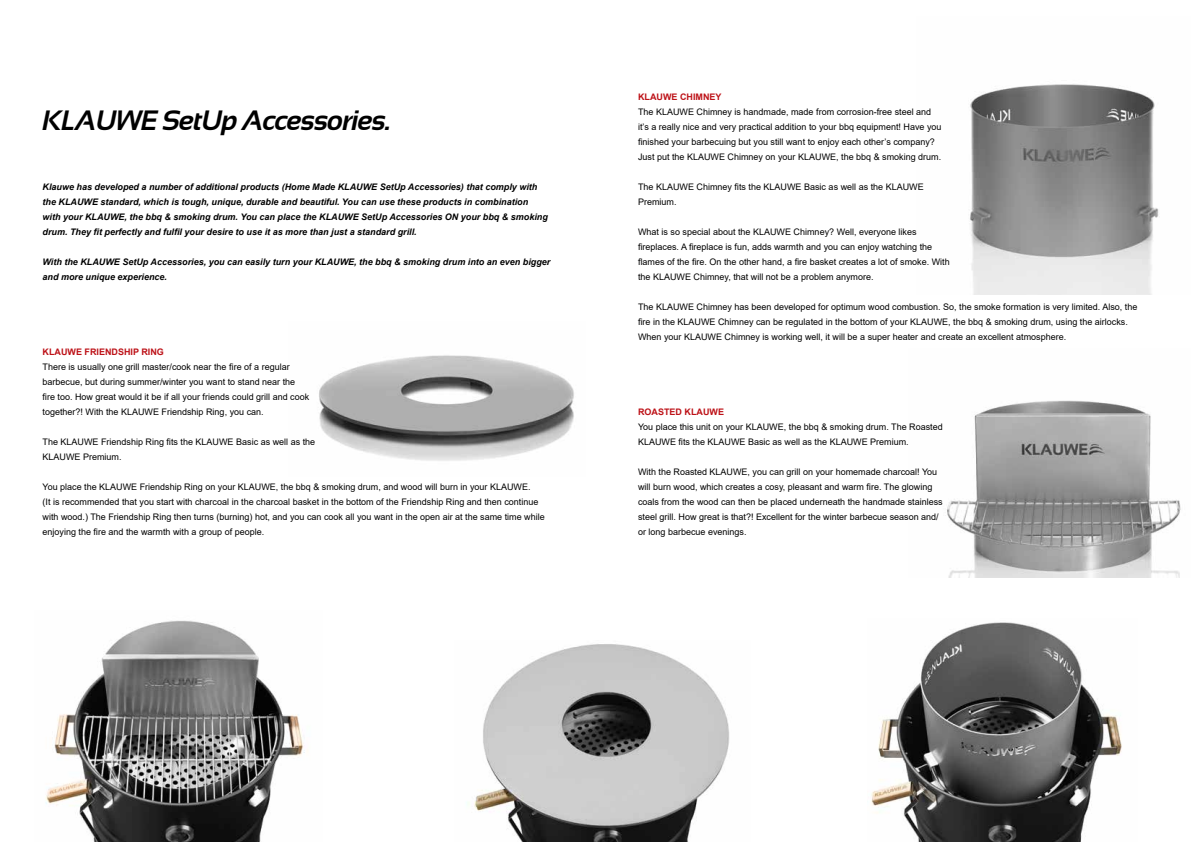
<style>
.page{position:relative;width:1191px;height:842px;background:#fff}
.page>*{position:absolute;margin:0;border:0;box-sizing:border-box;transform-origin:0 0}
.t1{font:italic 700 28px "Sansation";letter-spacing:-.03em;color:#000}
.t2{font:9px/15px "Arial";color:#000}
.t3{font:italic 700 9px/15px "Arial";color:#000}
.t4{font:700 9px "Arial";color:#bd1218}
</style>
<div class="page">
<img style="left:871px;top:622px;width:251px;height:220px">
<img style="left:947px;top:400px;width:234px;height:177px">
<img style="left:319px;top:355px;width:255px;height:106px">
<img style="left:970px;top:84px;width:189px;height:211px">
<img style="left:466px;top:644px;width:264px;height:198px">
<img style="left:46px;top:620px;width:262px;height:222px">
<h1 class="t1" style="left:43px;top:105px;width:351px">KLAUWE SetUp Accessories.</h1>
<p class="t3" style="left:43px;top:180px;width:507px">Klauwe has developed a number of additional products (Home Made KLAUWE SetUp Accessories) that comply with the KLAUWE standard, which is tough, unique, durable and beautiful. You can use these products in combination with your KLAUWE, the bbq &amp; smoking drum. You can place the KLAUWE SetUp Accessories ON your bbq &amp; smoking drum. They fit perfectly and fulfil your desire to use it as more than just a standard grill.</p>
<p class="t3" style="left:43px;top:255px;width:509px">With the KLAUWE SetUp Accessories, you can easily turn your KLAUWE, the bbq &amp; smoking drum into an even bigger and more unique experience.</p>
<p class="t4" style="left:43px;top:346px;width:123px">KLAUWE FRIENDSHIP RING</p>
<p class="t2" style="left:43px;top:359px;width:268px">There is usually one grill master/cook near the fire of a regular barbecue, but during summer/winter you want to stand near the fire too. How great would it be if all your friends could grill and cook together?! With the KLAUWE Friendship Ring, you can.</p>
<p class="t2" style="left:43px;top:434px;width:274px">The KLAUWE Friendship Ring fits the KLAUWE Basic as well as the<br>KLAUWE Premium.</p>
<p class="t2" style="left:43px;top:479px;width:504px">You place the KLAUWE Friendship Ring on your KLAUWE, the bbq &amp; smoking drum, and wood will burn in your KLAUWE.<br>(It is recommended that you start with charcoal in the charcoal basket in the bottom of the Friendship Ring and then continue with wood.) The Friendship Ring then turns (burning) hot, and you can cook all you want in the open air at the same time while enjoying the fire and the warmth with a group of people.</p>
<p class="t4" style="left:638px;top:91px;width:85px">KLAUWE CHIMNEY</p>
<p class="t2" style="left:638px;top:104px;width:305px">The KLAUWE Chimney is handmade, made from corrosion-free steel and it’s a really nice and very practical addition to your bbq equipment! Have you finished your barbecuing but you still want to enjoy each other’s company?<br>Just put the KLAUWE Chimney on your KLAUWE, the bbq &amp; smoking drum.</p>
<p class="t2" style="left:638px;top:179px;width:287px">The KLAUWE Chimney fits the KLAUWE Basic as well as the KLAUWE<br>Premium.</p>
<p class="t2" style="left:638px;top:224px;width:313px">What is so special about the KLAUWE Chimney? Well, everyone likes fireplaces. A fireplace is fun, adds warmth and you can enjoy watching the flames of the fire. On the other hand, a fire basket creates a lot of smoke. With the KLAUWE Chimney, that will not be a problem anymore.</p>
<p class="t2" style="left:638px;top:299px;width:501px">The KLAUWE Chimney has been developed for optimum wood combustion. So, the smoke formation is very limited. Also, the fire in the KLAUWE Chimney can be regulated in the bottom of your KLAUWE, the bbq &amp; smoking drum, using the airlocks.<br>When your KLAUWE Chimney is working well, it will be a super heater and create an excellent atmosphere.</p>
<p class="t4" style="left:638px;top:406px;width:87px">ROASTED KLAUWE</p>
<p class="t2" style="left:638px;top:419px;width:306px">You place this unit on your KLAUWE, the bbq &amp; smoking drum. The Roasted<br>KLAUWE fits the KLAUWE Basic as well as the KLAUWE Premium.</p>
<p class="t2" style="left:638px;top:464px;width:306px">With the Roasted KLAUWE, you can grill on your homemade charcoal! You will burn wood, which creates a cosy, pleasant and warm fire. The glowing coals from the wood can then be placed underneath the handmade stainless steel grill. How great is that?! Excellent for the winter barbecue season and/ or long barbecue evenings.</p>
</div>
